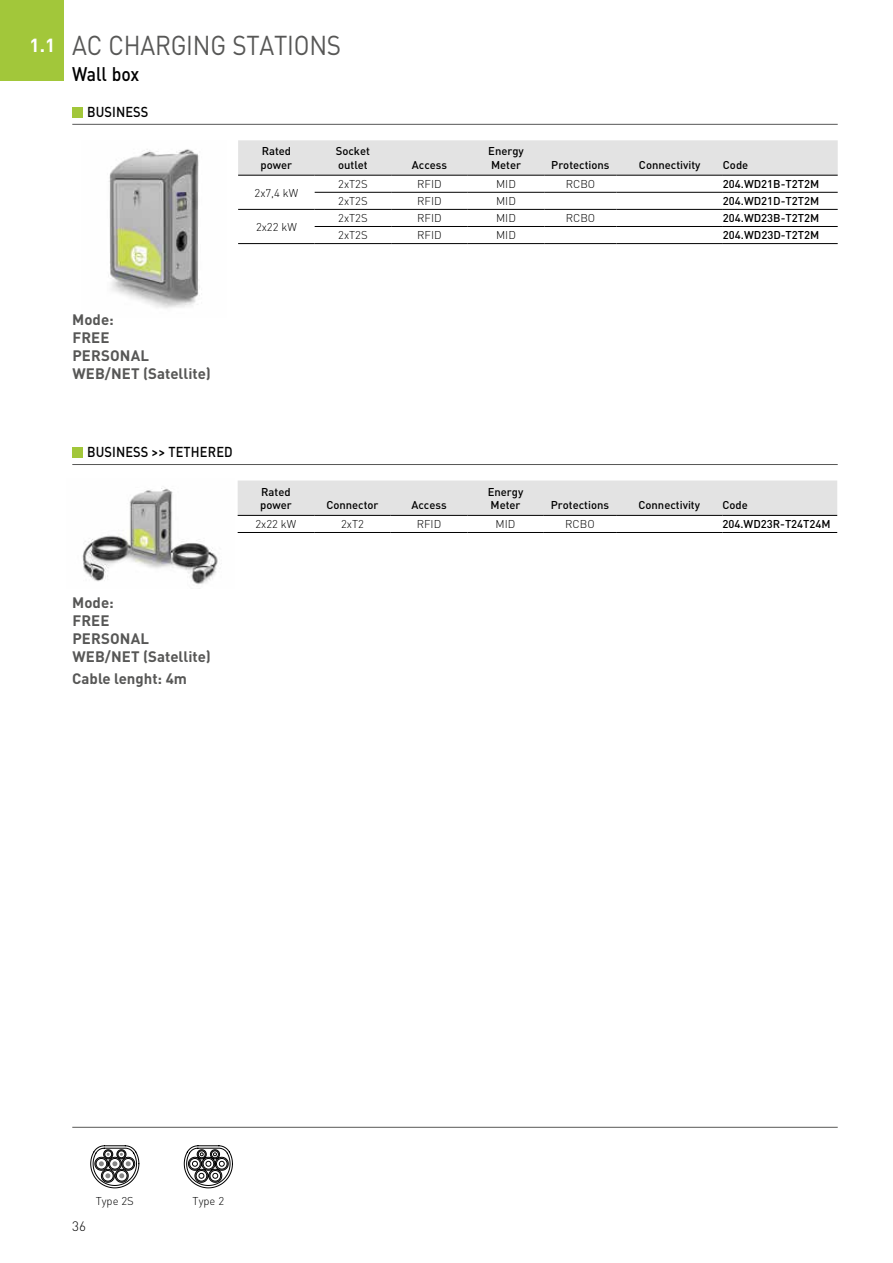
<style>
.page{position:relative;width:893px;height:1263px;background:#fff}
.page>*{position:absolute;margin:0;border:0;box-sizing:border-box;transform-origin:0 0}
.t1{font:27px "DIN Pro";letter-spacing:-.01em;color:#575756;scale:.9 1}
.t2{font:500 19.5px "DIN Pro";color:#000;scale:.9 1}
.t3{font:700 18.75px "DIN Pro";color:#fff}
.t4{font:700 15px/18px "DIN Pro";color:#575756}
.t5{font:500 14.25px "DIN Pro";letter-spacing:.01em;color:#000;scale:.9 1}
.t6{font:300 13.5px "DIN Pro";color:#000}
.t7{font:500 11.25px/13.5px "DIN Pro";color:#000}
.t8{font:300 11.25px "DIN Pro";color:#000}
</style>
<div class="page">
<hr style="left:72px;top:124px;width:766px;height:1px;background:#575756">
<div style="left:72px;top:107px;width:11px;height:10px;background:#a2c73a"></div>
<img style="left:108px;top:149px;width:92px;height:160px">
<div style="left:238px;top:140px;width:600px;height:35px;background:#e3e3e3"></div>
<hr style="left:315px;top:192px;width:76px;height:1px;background:#000">
<hr style="left:315px;top:209px;width:76px;height:1px;background:#000">
<hr style="left:391px;top:175px;width:77px;height:1px;background:#000">
<hr style="left:468px;top:175px;width:76px;height:1px;background:#000">
<hr style="left:544px;top:175px;width:73px;height:1px;background:#000">
<hr style="left:617px;top:175px;width:106px;height:1px;background:#000">
<hr style="left:723px;top:175px;width:115px;height:1px;background:#000">
<hr style="left:391px;top:192px;width:77px;height:1px;background:#000">
<hr style="left:468px;top:192px;width:76px;height:1px;background:#000">
<hr style="left:544px;top:192px;width:73px;height:1px;background:#000">
<hr style="left:617px;top:192px;width:106px;height:1px;background:#000">
<hr style="left:723px;top:192px;width:115px;height:1px;background:#000">
<hr style="left:391px;top:209px;width:77px;height:1px;background:#000">
<hr style="left:468px;top:209px;width:76px;height:1px;background:#000">
<hr style="left:544px;top:209px;width:73px;height:1px;background:#000">
<hr style="left:617px;top:209px;width:106px;height:1px;background:#000">
<hr style="left:723px;top:209px;width:115px;height:1px;background:#000">
<hr style="left:391px;top:226px;width:77px;height:1px;background:#000">
<hr style="left:468px;top:226px;width:76px;height:1px;background:#000">
<hr style="left:544px;top:226px;width:73px;height:1px;background:#000">
<hr style="left:617px;top:226px;width:106px;height:1px;background:#000">
<hr style="left:391px;top:243px;width:77px;height:1px;background:#000">
<hr style="left:468px;top:243px;width:76px;height:1px;background:#000">
<hr style="left:544px;top:243px;width:73px;height:1px;background:#000">
<hr style="left:617px;top:243px;width:106px;height:1px;background:#000">
<hr style="left:723px;top:226px;width:115px;height:1px;background:#000">
<hr style="left:723px;top:243px;width:115px;height:1px;background:#000">
<hr style="left:315px;top:175px;width:76px;height:1px;background:#000">
<hr style="left:315px;top:226px;width:76px;height:1px;background:#000">
<hr style="left:315px;top:243px;width:76px;height:1px;background:#000">
<hr style="left:238px;top:175px;width:77px;height:1px;background:#000">
<hr style="left:238px;top:209px;width:77px;height:1px;background:#000">
<hr style="left:238px;top:243px;width:77px;height:1px;background:#000">
<div style="left:238px;top:480px;width:599px;height:35px;background:#e3e3e3"></div>
<hr style="left:238px;top:515px;width:76px;height:1px;background:#000">
<hr style="left:314px;top:515px;width:77px;height:1px;background:#000">
<hr style="left:238px;top:532px;width:76px;height:1px;background:#000">
<hr style="left:391px;top:515px;width:76px;height:1px;background:#000">
<hr style="left:467px;top:515px;width:77px;height:1px;background:#000">
<hr style="left:544px;top:515px;width:72px;height:1px;background:#000">
<hr style="left:616px;top:515px;width:106px;height:1px;background:#000">
<hr style="left:722px;top:515px;width:115px;height:1px;background:#000">
<hr style="left:391px;top:532px;width:76px;height:1px;background:#000">
<hr style="left:467px;top:532px;width:77px;height:1px;background:#000">
<hr style="left:544px;top:532px;width:72px;height:1px;background:#000">
<hr style="left:616px;top:532px;width:106px;height:1px;background:#000">
<hr style="left:722px;top:532px;width:115px;height:1px;background:#000">
<hr style="left:314px;top:532px;width:77px;height:1px;background:#000">
<hr style="left:72px;top:464px;width:766px;height:1px;background:#575756">
<div style="left:72px;top:447px;width:11px;height:11px;background:#a2c73a"></div>
<img style="left:82px;top:488px;width:136px;height:97px">
<svg style="left:91px;top:1145px;width:48px;height:43px"></svg>
<svg style="left:184px;top:1145px;width:49px;height:43px"></svg>
<hr style="left:72px;top:1127px;width:766px;height:1px;background:#575756">
<div style="left:0;top:0;width:64px;height:81px;background:#a2c73a"></div>
<h3 class="t3" style="left:30px;top:33px;width:27px">1.1</h3>
<h1 class="t1" style="left:72px;top:27px;width:300px">AC CHARGING STATIONS</h1>
<h2 class="t2" style="left:72px;top:61px;width:76px">Wall box</h2>
<p class="t5" style="left:87px;top:102px;width:70px">BUSINESS</p>
<p class="t7" style="left:261px;top:144px;width:33px">Rated power</p>
<p class="t7" style="left:336px;top:144px;width:36px">Socket outlet</p>
<p class="t7" style="left:412px;top:158px;width:37px">Access</p>
<p class="t7" style="left:488px;top:144px;width:37px">Energy<br>Meter</p>
<p class="t7" style="left:551px;top:158px;width:60px">Protections</p>
<p class="t7" style="left:639px;top:158px;width:63px">Connectivity</p>
<p class="t7" style="left:723px;top:158px;width:27px">Code</p>
<p class="t8" style="left:255px;top:185px;width:45px">2x7,4 kW</p>
<p class="t8" style="left:256px;top:219px;width:42px">2x22 kW</p>
<p class="t8" style="left:338px;top:176px;width:31px">2xT2S</p>
<p class="t8" style="left:417px;top:176px;width:26px">RFID</p>
<p class="t8" style="left:496px;top:176px;width:21px">MID</p>
<p class="t8" style="left:566px;top:176px;width:31px">RCBO</p>
<p class="t7" style="left:723px;top:177px;width:98px">204.WD21B-T2T2M</p>
<p class="t8" style="left:338px;top:193px;width:31px">2xT2S</p>
<p class="t8" style="left:417px;top:193px;width:26px">RFID</p>
<p class="t8" style="left:496px;top:193px;width:21px">MID</p>
<p class="t7" style="left:723px;top:194px;width:98px">204.WD21D-T2T2M</p>
<p class="t8" style="left:338px;top:211px;width:31px">2xT2S</p>
<p class="t8" style="left:417px;top:211px;width:26px">RFID</p>
<p class="t8" style="left:496px;top:211px;width:21px">MID</p>
<p class="t8" style="left:566px;top:211px;width:31px">RCBO</p>
<p class="t7" style="left:723px;top:211px;width:98px">204.WD23B-T2T2M</p>
<p class="t8" style="left:338px;top:228px;width:31px">2xT2S</p>
<p class="t8" style="left:417px;top:228px;width:26px">RFID</p>
<p class="t8" style="left:496px;top:228px;width:21px">MID</p>
<p class="t7" style="left:723px;top:228px;width:98px">204.WD23D-T2T2M</p>
<h3 class="t4" style="left:72px;top:310px;width:140px">Mode:<br>FREE<br>PERSONAL<br>WEB/NET (Satellite)</h3>
<p class="t5" style="left:87px;top:443px;width:163px">BUSINESS &gt;&gt; TETHERED</p>
<p class="t7" style="left:260px;top:484px;width:33px">Rated power</p>
<p class="t7" style="left:326px;top:498px;width:54px">Connector</p>
<p class="t7" style="left:411px;top:498px;width:37px">Access</p>
<p class="t7" style="left:488px;top:484px;width:37px">Energy<br>Meter</p>
<p class="t7" style="left:551px;top:498px;width:60px">Protections</p>
<p class="t7" style="left:638px;top:498px;width:63px">Connectivity</p>
<p class="t7" style="left:722px;top:498px;width:27px">Code</p>
<p class="t8" style="left:256px;top:516px;width:42px">2x22 kW</p>
<p class="t8" style="left:341px;top:516px;width:24px">2xT2</p>
<p class="t8" style="left:417px;top:516px;width:26px">RFID</p>
<p class="t8" style="left:496px;top:516px;width:21px">MID</p>
<p class="t8" style="left:565px;top:516px;width:31px">RCBO</p>
<p class="t7" style="left:722px;top:517px;width:110px">204.WD23R-T24T24M</p>
<h3 class="t4" style="left:72px;top:593px;width:140px">Mode:<br>FREE<br>PERSONAL<br>WEB/NET (Satellite)</h3>
<h3 class="t4" style="left:72px;top:669px;width:116px">Cable lenght: 4m</h3>
<p class="t6" style="left:72px;top:1217px;width:15px">36</p>
<p class="t8" style="left:96px;top:1193px;width:40px">Type 2S</p>
<p class="t8" style="left:193px;top:1193px;width:33px">Type 2</p>
</div>
